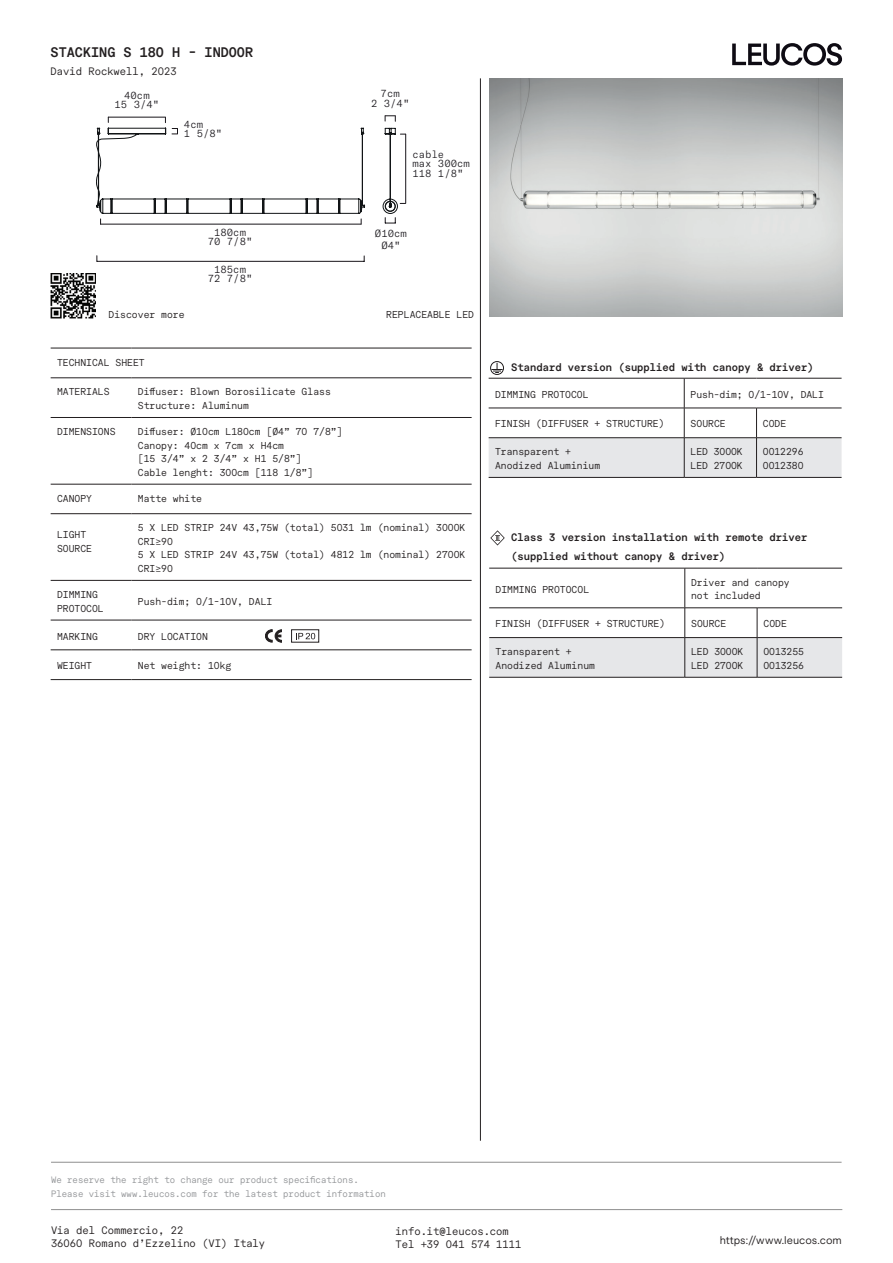
<style>
.page{position:relative;width:893px;height:1263px;background:#fff}
.page>*{position:absolute;margin:0;border:0;box-sizing:border-box;transform-origin:0 0}
.Technical_heading_9_12{font:600 13.5px "Macan Mono";color:#231f20}
.Index_bold_7_10{font:600 10.5px "Macan Mono";color:#231f20}
.RICORRENTI{font:10.5px "Macan Mono";color:#231f20}
.RICORRENTI-2{font:10.5px "Macan";color:#231f20}
.t1{font:300 10.35px/9.4px "GT America Mono";color:#18151a;text-align:center}
.Table_6_5_9{font:9.75px/13.5px "Macan Mono";color:#231f20}
.INFO_SCHEDA_TECNICA{font:9.75px "Macan Mono";letter-spacing:-.005em;color:#231f20}
.ETICHETTE_SCHEDA_TECNICA{font:9.75px "Macan Mono";color:#231f20}
.RICORRENTI-3{font:9px "Macan Mono";color:#939598}
</style>
<div class="page">
<hr style="left:101px;top:224px;width:260px;height:1px;background:#18151a">
<hr style="left:97px;top:261px;width:267px;height:1px;background:#18151a">
<svg style="left:96px;top:116px;width:310px;height:108px"></svg>
<img style="left:489px;top:78px;width:353px;height:239px">
<hr style="left:51px;top:679px;width:80px;height:1px;background:#231f20">
<hr style="left:131px;top:679px;width:341px;height:1px;background:#231f20">
<hr style="left:51px;top:417px;width:80px;height:1px;background:#231f20">
<hr style="left:131px;top:417px;width:341px;height:1px;background:#231f20">
<hr style="left:51px;top:484px;width:80px;height:1px;background:#231f20">
<hr style="left:131px;top:484px;width:341px;height:1px;background:#231f20">
<hr style="left:51px;top:513px;width:80px;height:1px;background:#231f20">
<hr style="left:131px;top:513px;width:341px;height:1px;background:#231f20">
<hr style="left:51px;top:580px;width:80px;height:1px;background:#231f20">
<hr style="left:131px;top:580px;width:341px;height:1px;background:#231f20">
<hr style="left:51px;top:620px;width:80px;height:1px;background:#231f20">
<hr style="left:131px;top:620px;width:341px;height:1px;background:#231f20">
<hr style="left:51px;top:649px;width:80px;height:1px;background:#231f20">
<hr style="left:131px;top:649px;width:341px;height:1px;background:#231f20">
<hr style="left:51px;top:348px;width:80px;height:1px;background:#231f20">
<hr style="left:131px;top:348px;width:341px;height:1px;background:#231f20">
<hr style="left:51px;top:378px;width:80px;height:1px;background:#231f20">
<hr style="left:131px;top:378px;width:341px;height:1px;background:#231f20">
<hr style="left:480px;top:78px;width:1px;height:1063px;background:#231f20">
<img style="left:51px;top:273px;width:45px;height:45px">
<div style="left:291px;top:629px;width:28px;height:13px;border:1px solid #231f20"></div>
<svg style="left:296px;top:633px;width:19px;height:6px"></svg>
<svg style="left:265px;top:630px;width:17px;height:12px"></svg>
<svg style="left:489px;top:409px;width:353px;height:68px"></svg>
<hr style="left:684px;top:438px;width:1px;height:39px;background:#231f20">
<hr style="left:756px;top:438px;width:1px;height:39px;background:#231f20">
<hr style="left:489px;top:378px;width:195px;height:1px;background:#231f20">
<hr style="left:489px;top:437px;width:195px;height:1px;background:#231f20">
<hr style="left:684px;top:437px;width:72px;height:1px;background:#231f20">
<hr style="left:756px;top:437px;width:86px;height:1px;background:#231f20">
<hr style="left:489px;top:477px;width:195px;height:1px;background:#231f20">
<hr style="left:684px;top:477px;width:72px;height:1px;background:#231f20">
<hr style="left:756px;top:477px;width:86px;height:1px;background:#231f20">
<hr style="left:684px;top:378px;width:72px;height:1px;background:#231f20">
<hr style="left:684px;top:378px;width:1px;height:30px;background:#231f20">
<hr style="left:756px;top:378px;width:86px;height:1px;background:#231f20">
<hr style="left:489px;top:408px;width:195px;height:1px;background:#231f20">
<hr style="left:684px;top:408px;width:72px;height:1px;background:#231f20">
<hr style="left:756px;top:408px;width:86px;height:1px;background:#231f20">
<svg style="left:490px;top:361px;width:14px;height:14px"></svg>
<svg style="left:489px;top:608px;width:353px;height:69px"></svg>
<hr style="left:684px;top:638px;width:1px;height:39px;background:#231f20">
<hr style="left:757px;top:638px;width:1px;height:39px;background:#231f20">
<hr style="left:489px;top:568px;width:196px;height:1px;background:#231f20">
<hr style="left:489px;top:637px;width:196px;height:1px;background:#231f20">
<hr style="left:685px;top:637px;width:72px;height:1px;background:#231f20">
<hr style="left:757px;top:637px;width:85px;height:1px;background:#231f20">
<hr style="left:489px;top:677px;width:196px;height:1px;background:#231f20">
<hr style="left:685px;top:677px;width:72px;height:1px;background:#231f20">
<hr style="left:757px;top:677px;width:85px;height:1px;background:#231f20">
<hr style="left:685px;top:568px;width:72px;height:1px;background:#231f20">
<hr style="left:684px;top:568px;width:1px;height:40px;background:#231f20">
<hr style="left:757px;top:568px;width:85px;height:1px;background:#231f20">
<hr style="left:489px;top:607px;width:196px;height:1px;background:#231f20">
<hr style="left:685px;top:607px;width:72px;height:1px;background:#231f20">
<hr style="left:757px;top:607px;width:85px;height:1px;background:#231f20">
<svg style="left:490px;top:530px;width:15px;height:15px"></svg>
<svg style="left:732px;top:43px;width:110px;height:23px"></svg>
<hr style="left:51px;top:1162px;width:791px;height:1px;background:#8f8f8f">
<hr style="left:51px;top:1209px;width:791px;height:1px;background:#8f8f8f">
<p class="Technical_heading_9_12" style="left:51px;top:42px;width:204px">STACKING S 180 H - INDOOR</p>
<p class="RICORRENTI" style="left:51px;top:64px;width:128px">David Rockwell, 2023</p>
<p class="t1" style="left:115px;top:91px;width:46px">40cm<br>15 3/4"</p>
<p class="t1" style="left:184px;top:119px;width:40px;text-align:left">4cm<br>1 5/8"</p>
<p class="t1" style="left:208px;top:228px;width:46px">180cm<br>70 7/8"</p>
<p class="t1" style="left:208px;top:264px;width:46px">185cm<br>72 7/8"</p>
<p class="Table_6_5_9" style="left:109px;top:308px;width:78px">Discover more</p>
<p class="t1" style="left:371px;top:89px;width:40px">7cm<br>2 3/4"</p>
<p class="t1" style="left:412px;top:149px;width:59px;text-align:left">cable<br>max 300cm<br>118 1/8"</p>
<p class="t1" style="left:375px;top:228px;width:33px;line-height:11.9px">Ø10cm<br>Ø4"</p>
<p class="Table_6_5_9" style="left:386px;top:308px;width:89px">REPLACEABLE LED</p>
<p class="Table_6_5_9" style="left:57px;top:355px;width:89px">TECHNICAL SHEET</p>
<p class="Table_6_5_9" style="left:57px;top:385px;width:54px">MATERIALS</p>
<p class="Table_6_5_9" style="left:138px;top:385px;width:195px">Diffuser: Blown Borosilicate Glass</p>
<p class="Table_6_5_9" style="left:138px;top:398px;width:113px">Structure: Aluminum</p>
<p class="Table_6_5_9" style="left:57px;top:424px;width:60px">DIMENSIONS</p>
<p class="Table_6_5_9" style="left:138px;top:424px;width:206px">Diffuser: Ø10cm L180cm [Ø4” 70 7/8”]</p>
<p class="Table_6_5_9" style="left:138px;top:438px;width:148px">Canopy: 40cm x 7cm x H4cm</p>
<p class="Table_6_5_9" style="left:138px;top:451px;width:165px">[15 3/4” x 2 3/4” x H1 5/8”]</p>
<p class="Table_6_5_9" style="left:138px;top:465px;width:177px">Cable lenght: 300cm [118 1/8”]</p>
<p class="ETICHETTE_SCHEDA_TECNICA" style="left:57px;top:491px;width:37px">CANOPY</p>
<p class="Table_6_5_9" style="left:138px;top:491px;width:66px">Matte white</p>
<p class="Table_6_5_9" style="left:57px;top:527px;width:37px">LIGHT<br>SOURCE</p>
<p class="Table_6_5_9" style="left:138px;top:520px;width:329px">5 X LED STRIP 24V 43,75W (total) 5031 lm (nominal) 3000K<br>CRI≥90</p>
<p class="Table_6_5_9" style="left:138px;top:547px;width:329px">5 X LED STRIP 24V 43,75W (total) 4812 lm (nominal) 2700K<br>CRI≥90</p>
<p class="Table_6_5_9" style="left:57px;top:587px;width:42px">DIMMING</p>
<p class="Table_6_5_9" style="left:57px;top:601px;width:48px">PROTOCOL</p>
<p class="Table_6_5_9" style="left:138px;top:594px;width:136px">Push-dim; 0/1-10V, DALI</p>
<p class="Table_6_5_9" style="left:57px;top:629px;width:42px">MARKING</p>
<p class="Table_6_5_9" style="left:138px;top:629px;width:72px">DRY LOCATION</p>
<p class="Table_6_5_9" style="left:57px;top:658px;width:37px">WEIGHT</p>
<p class="Table_6_5_9" style="left:138px;top:658px;width:95px">Net weight: 10kg</p>
<p class="Index_bold_7_10" style="left:511px;top:360px;width:304px">Standard version (supplied with canopy &amp; driver)</p>
<p class="Table_6_5_9" style="left:495px;top:387px;width:95px">DIMMING PROTOCOL</p>
<p class="INFO_SCHEDA_TECNICA" style="left:691px;top:387px;width:135px">Push-dim; 0/1-10V, DALI</p>
<p class="Table_6_5_9" style="left:495px;top:417px;width:171px">FINISH (DIFFUSER + STRUCTURE)</p>
<p class="Table_6_5_9" style="left:691px;top:417px;width:37px">SOURCE</p>
<p class="Table_6_5_9" style="left:763px;top:417px;width:25px">CODE</p>
<p class="Table_6_5_9" style="left:495px;top:445px;width:78px">Transparent +</p>
<p class="Table_6_5_9" style="left:495px;top:458px;width:107px">Anodized Aluminium</p>
<p class="INFO_SCHEDA_TECNICA" style="left:691px;top:445px;width:54px">LED 3000K</p>
<p class="INFO_SCHEDA_TECNICA" style="left:691px;top:458px;width:54px">LED 2700K</p>
<p class="INFO_SCHEDA_TECNICA" style="left:763px;top:445px;width:42px">0012296</p>
<p class="INFO_SCHEDA_TECNICA" style="left:763px;top:458px;width:42px">0012380</p>
<p class="Index_bold_7_10" style="left:511px;top:529px;width:298px">Class 3 version installation with remote driver</p>
<p class="Index_bold_7_10" style="left:511px;top:548px;width:216px">(supplied without canopy &amp; driver)</p>
<p class="Table_6_5_9" style="left:496px;top:582px;width:95px">DIMMING PROTOCOL</p>
<p class="INFO_SCHEDA_TECNICA" style="left:691px;top:575px;width:100px">Driver and canopy</p>
<p class="INFO_SCHEDA_TECNICA" style="left:691px;top:589px;width:71px">not included</p>
<p class="Table_6_5_9" style="left:496px;top:616px;width:171px">FINISH (DIFFUSER + STRUCTURE)</p>
<p class="Table_6_5_9" style="left:691px;top:616px;width:37px">SOURCE</p>
<p class="Table_6_5_9" style="left:763px;top:616px;width:25px">CODE</p>
<p class="Table_6_5_9" style="left:496px;top:644px;width:78px">Transparent +</p>
<p class="Table_6_5_9" style="left:496px;top:658px;width:101px">Anodized Aluminum</p>
<p class="INFO_SCHEDA_TECNICA" style="left:691px;top:644px;width:54px">LED 3000K</p>
<p class="INFO_SCHEDA_TECNICA" style="left:691px;top:658px;width:54px">LED 2700K</p>
<p class="INFO_SCHEDA_TECNICA" style="left:763px;top:644px;width:42px">0013255</p>
<p class="INFO_SCHEDA_TECNICA" style="left:763px;top:658px;width:42px">0013256</p>
<p class="RICORRENTI-3" style="left:51px;top:1173px;width:309px">We reserve the right to change our product specifications.</p>
<p class="RICORRENTI-3" style="left:51px;top:1187px;width:336px">Please visit www.leucos.com for the latest product information</p>
<p class="RICORRENTI" style="left:51px;top:1222px;width:134px">Via del Commercio, 22</p>
<p class="RICORRENTI" style="left:51px;top:1236px;width:216px">36060 Romano d’Ezzelino (VI) Italy</p>
<p class="RICORRENTI" style="left:395px;top:1223px;width:115px">info.it@leucos.com</p>
<p class="RICORRENTI" style="left:395px;top:1237px;width:127px">Tel +39 041 574 1111</p>
<p class="RICORRENTI-2" style="left:720px;top:1232px;width:124px">https://www.leucos.com</p>
</div>
